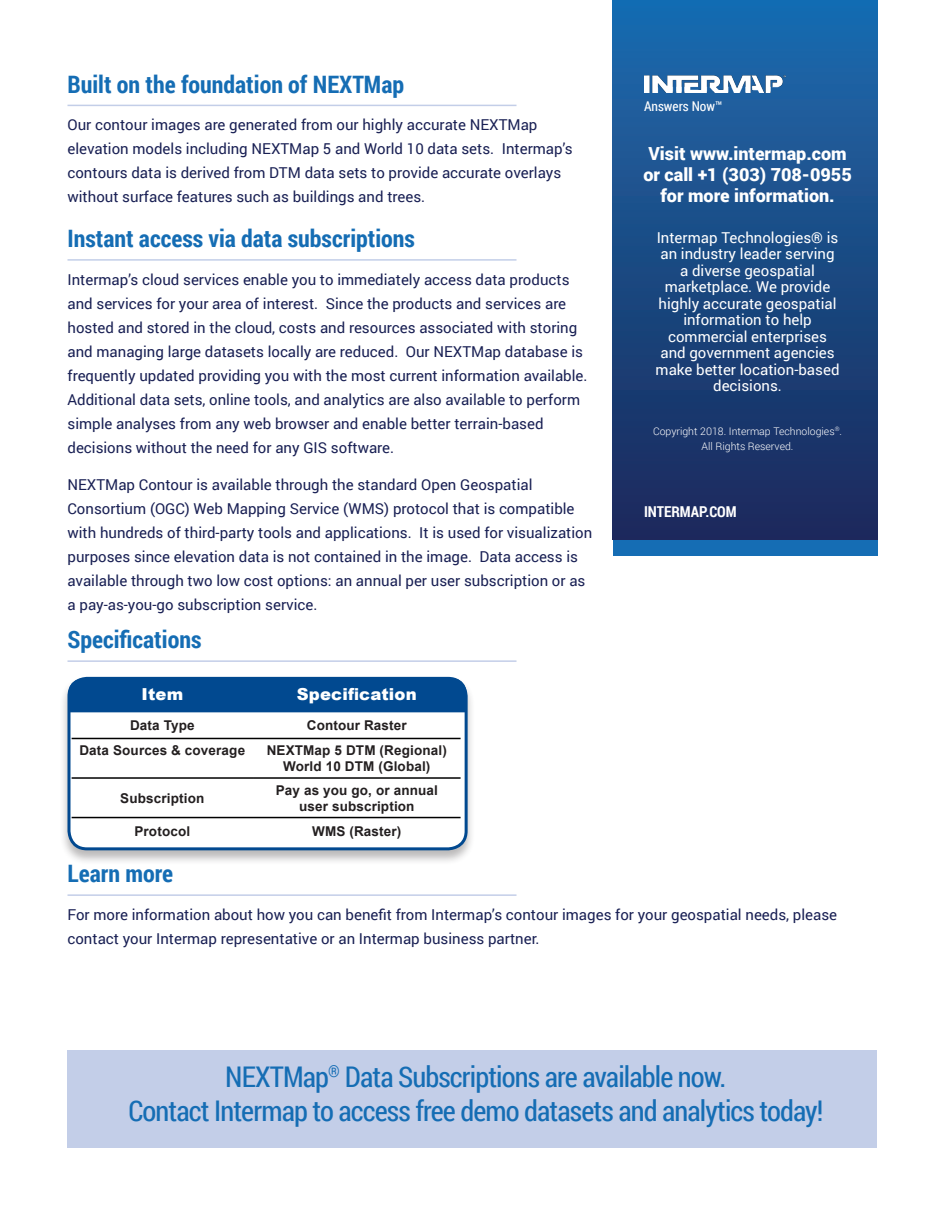
<style>
.page{position:relative;width:945px;height:1215px;background:#fff}
.page>*{position:absolute;margin:0;border:0;box-sizing:border-box;transform-origin:0 0}
.t1{font:28.5px/34.5px "Roboto Condensed";letter-spacing:-.03em;color:#156db4;text-align:center}
.Section_Head{font:700 24px "Roboto Condensed";color:#156db4}
.t2{font:900 18px/21px "Roboto";color:#fff;text-align:center}
.t3{font:900 16.5px "Arial";letter-spacing:.01em;color:#fff}
.Section_Head-2{font:15px/24px "Roboto";color:#192054}
.Body{font:15px/24px "Roboto";color:#192054}
.t4{font:15px/16.5px "Roboto";color:#fff;text-align:center}
.t5{font:700 15px "Roboto Condensed";color:#fff}
.t6{font:700 13.5px/16.2px "Arial";letter-spacing:.01em;color:#231f20;text-align:center}
.t7{font:13.5px "Roboto Condensed";color:#fff}
.t8{font:300 10.5px/15px "Roboto";color:#fff;text-align:center}
</style>
<div class="page">
<div style="left:68px;top:1050px;width:810px;height:98px;background:#c3cee8"></div>
<div style="left:613px;top:0;width:265px;height:540px;background:linear-gradient(to bottom,#1b6caf,#1b2859)"></div>
<img style="left:644px;top:74px;width:142px;height:18px">
<div style="left:613px;top:540px;width:265px;height:16px;background:#156db4"></div>
<hr style="left:68px;top:105px;width:449px;height:1px;background:#c3cee8">
<hr style="left:68px;top:259px;width:449px;height:2px;background:#c3cee8">
<hr style="left:68px;top:660px;width:449px;height:2px;background:#c3cee8">
<hr style="left:68px;top:894px;width:449px;height:2px;background:#c3cee8">
<div style="left:59px;top:675px;width:417px;height:190px;background:#231f20;opacity:.31"></div>
<div style="left:69px;top:678px;width:397px;height:171px;background:#fff;border-radius:18px"></div>
<div style="left:68px;top:677px;width:400px;height:173px;border:3px solid #014990;border-radius:18px"></div>
<div style="left:68px;top:678px;width:399px;height:34px;background:#014990"></div>
<hr style="left:72px;top:738px;width:181px;height:1px;background:#000">
<hr style="left:253px;top:738px;width:208px;height:1px;background:#000">
<hr style="left:72px;top:777px;width:181px;height:2px;background:#000">
<hr style="left:253px;top:777px;width:208px;height:2px;background:#000">
<hr style="left:72px;top:817px;width:181px;height:1px;background:#000">
<hr style="left:253px;top:817px;width:208px;height:1px;background:#000">
<p class="Section_Head" style="left:68px;top:67px;width:338px">Built on the foundation of NEXTMap</p>
<p class="Section_Head-2" style="left:68px;top:112px;width:507px">Our contour images are generated from our highly accurate NEXTMap elevation models including NEXTMap 5 and World 10 data sets. Intermap’s contours data is derived from DTM data sets to provide accurate overlays without surface features such as buildings and trees.</p>
<p class="Section_Head" style="left:68px;top:222px;width:349px">Instant access via data subscriptions</p>
<p class="Section_Head-2" style="left:68px;top:267px;width:522px">Intermap’s cloud services enable you to immediately access data products and services for your area of interest. Since the products and services are hosted and stored in the cloud, costs and resources associated with storing and managing large datasets locally are reduced. Our NEXTMap database is frequently updated providing you with the most current information available.<br>Additional data sets, online tools, and analytics are also available to perform simple analyses from any web browser and enable better terrain-based decisions without the need for any GIS software.</p>
<p class="Body" style="left:68px;top:472px;width:526px">NEXTMap Contour is available through the standard Open Geospatial Consortium (OGC) Web Mapping Service (WMS) protocol that is compatible with hundreds of third-party tools and applications. It is used for visualization purposes since elevation data is not contained in the image. Data access is available through two low cost options: an annual per user subscription or as a pay-as-you-go subscription service.</p>
<p class="Section_Head" style="left:68px;top:623px;width:135px">Specifications</p>
<p class="t3" style="left:141px;top:682px;width:43px">Item</p>
<p class="t3" style="left:297px;top:682px;width:121px">Specification</p>
<p class="t6" style="left:130px;top:717px;width:66px">Data Type</p>
<p class="t6" style="left:307px;top:717px;width:102px">Contour Raster</p>
<p class="t6" style="left:79px;top:742px;width:167px">Data Sources &amp; coverage</p>
<p class="t6" style="left:267px;top:742px;width:182px">NEXTMap 5 DTM (Regional)<br>World 10 DTM (Global)</p>
<p class="t6" style="left:120px;top:790px;width:85px">Subscription</p>
<p class="t6" style="left:276px;top:782px;width:164px">Pay as you go, or annual user subscription</p>
<p class="t6" style="left:134px;top:823px;width:57px">Protocol</p>
<p class="t6" style="left:312px;top:823px;width:91px">WMS (Raster)</p>
<p class="t7" style="left:644px;top:97px;width:80px">Answers Now™</p>
<p class="t2" style="left:643px;top:143px;width:210px">Visit www.intermap.com or call +1 (303) 708-0955 for more information.</p>
<p class="t4" style="left:656px;top:229px;width:185px">Intermap Technologies® is an industry leader serving a diverse geospatial marketplace. We provide highly accurate geospatial information to help commercial enterprises and government agencies make better location-based decisions.</p>
<p class="t8" style="left:653px;top:423px;width:191px">Copyright 2018. Intermap Technologies<sup>®</sup>.<br>All Rights Reserved.</p>
<p class="t5" style="left:644px;top:502px;width:94px">INTERMAP.COM</p>
<p class="Section_Head" style="left:68px;top:857px;width:107px">Learn more</p>
<p class="Section_Head-2" style="left:68px;top:902px;width:771px">For more information about how you can benefit from Intermap’s contour images for your geospatial needs, please contact your Intermap representative or an Intermap business partner.</p>
<h1 class="t1" style="left:128px;top:1059px;width:697px">NEXTMap<sup>®</sup> Data Subscriptions are available now.<br>Contact Intermap to access free demo datasets and analytics today!</h1>
</div>
